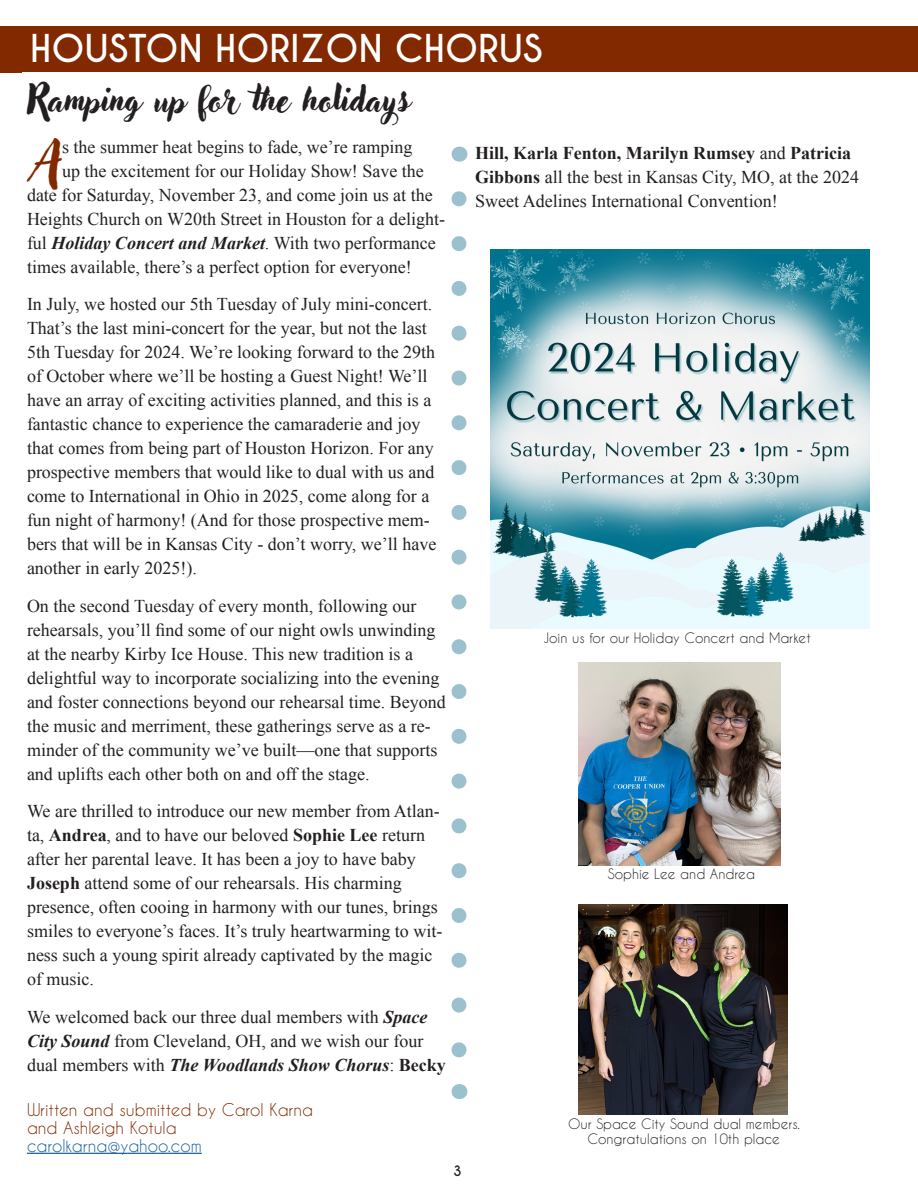
<style>
.page{position:relative;width:918px;height:1188px;background:#fff}
.page>*{position:absolute;margin:0;border:0;box-sizing:border-box;transform-origin:0 0}
.body_text{font:48px "Adlery Pro";color:#822900}
.Feature_text{font:36px "Adlery Pro";color:#231f20}
.Free_Form{font:700 36px "Caviar Dreams";color:#fff}
.body_text-2{font:18px/24px "Times New Roman";color:#231f20}
.body_text-3{font:italic 700 18px "Times New Roman";color:#231f20}
.Submitted_by{font:16.5px/18px "Caviar Dreams";color:#822900}
.Cutline{font:13.5px/15px "Caviar Dreams";color:#231f20;text-align:center}
.t1{font:700 13.5px "Caviar Dreams";color:#231f20}
.s1{font-weight:400;font-style:normal}
.s2{font-weight:700}
.s3{font-weight:700;font-style:italic}
.s4{color:#175d9e}
</style>
<div class="page">
<div style="left:0;top:27px;width:918px;height:45px;background:#822900"></div>
<svg style="left:452px;top:199px;width:14px;height:859px"></svg>
<svg style="left:459px;top:147px;width:1px;height:15px"></svg>
<svg style="left:459px;top:1084px;width:1px;height:15px"></svg>
<hr style="left:27px;top:1153px;width:175px;height:1px;background:#175d9e">
<img style="left:491px;top:249px;width:379px;height:379px">
<img style="left:578px;top:663px;width:203px;height:202px">
<img style="left:578px;top:905px;width:210px;height:209px">
<p class="Free_Form" style="left:30px;top:27px;width:514px">HOUSTON HORIZON CHORUS</p>
<p class="Feature_text" style="left:27px;top:77px;width:385px">Ramping up for the holidays</p>
<p class="body_text" style="left:36px;top:132px;width:28px">A</p>
<p class="body_text-2" style="left:62px;top:135px;width:352px">s the summer heat begins to fade, we’re ramping</p>
<p class="body_text-2" style="left:62px;top:159px;width:363px">up the excitement for our Holiday Show! Save the</p>
<p class="body_text-2" style="left:27px;top:183px;width:407px">date for Saturday, November 23, and come join us at the</p>
<p class="body_text-2" style="left:27px;top:207px;width:420px">Heights Church on W20th Street in Houston for a delight-</p>
<p class="body_text-3" style="left:27px;top:230px;width:410px"><span class="s1">ful</span> Holiday Concert and Market<span class="s1">. With two performance</span></p>
<p class="body_text-2" style="left:27px;top:255px;width:386px">times available, there’s a perfect option for everyone!</p>
<p class="body_text-2" style="left:27px;top:292px;width:411px">In July, we hosted our 5th Tuesday of July mini-concert.<br>That’s the last mini-concert for the year, but not the last 5th Tuesday for 2024. We’re looking forward to the 29th of October where we’ll be hosting a Guest Night! We’ll have an array of exciting activities planned, and this is a fantastic chance to experience the camaraderie and joy that comes from being part of Houston Horizon. For any prospective members that would like to dual with us and come to International in Ohio in 2025, come along for a fun night of harmony! (And for those prospective mem&shy;bers that will be in Kansas City - don’t worry, we’ll have another in early 2025!).</p>
<p class="body_text-2" style="left:27px;top:594px;width:420px">On the second Tuesday of every month, following our rehearsals, you’ll find some of our night owls unwinding at the nearby Kirby Ice House. This new tradition is a delightful way to incorporate socializing into the evening and foster connections beyond our rehearsal time. Beyond the music and merriment, these gatherings serve as a re&shy;minder of the community we’ve built—one that supports and uplifts each other both on and off the stage.</p>
<p class="body_text-2" style="left:27px;top:799px;width:417px">We are thrilled to introduce our new member from Atlan&shy;ta, <span class="s2">Andrea</span>, and to have our beloved <span class="s2">Sophie Lee</span> return after her parental leave. It has been a joy to have baby <span class="s2">Joseph</span> attend some of our rehearsals. His charming presence, often cooing in harmony with our tunes, brings smiles to everyone’s faces. It’s truly heartwarming to wit&shy;ness such a young spirit already captivated by the magic of music.</p>
<p class="body_text-2" style="left:27px;top:1005px;width:420px">We welcomed back our three dual members with <span class="s3">Space<br>City Sound</span> from Cleveland, OH, and we wish our four dual members with <span class="s3">The Woodlands Show Chorus</span>: <span class="s2">Becky</span></p>
<p class="Submitted_by" style="left:27px;top:1100px;width:288px">Written and submitted by Carol Karna and Ashleigh Kotula <span class="s4">carolkarna@yahoo.com</span></p>
<p class="t1" style="left:453px;top:1163px;width:10px">3</p>
<p class="body_text-2" style="left:475px;top:141px;width:385px"><span class="s2">Hill, Karla Fenton, Marilyn Rumsey</span> and <span class="s2">Patricia<br>Gibbons</span> all the best in Kansas City, MO, at the 2024<br>Sweet Adelines International Convention!</p>
<p class="Cutline" style="left:544px;top:630px;width:269px">Join us for our Holiday Concert and Market</p>
<p class="Cutline" style="left:608px;top:866px;width:149px">Sophie Lee and Andrea</p>
<p class="Cutline" style="left:568px;top:1116px;width:233px">Our Space City Sound dual members.<br>Congratulations on 10th place</p>
</div>
